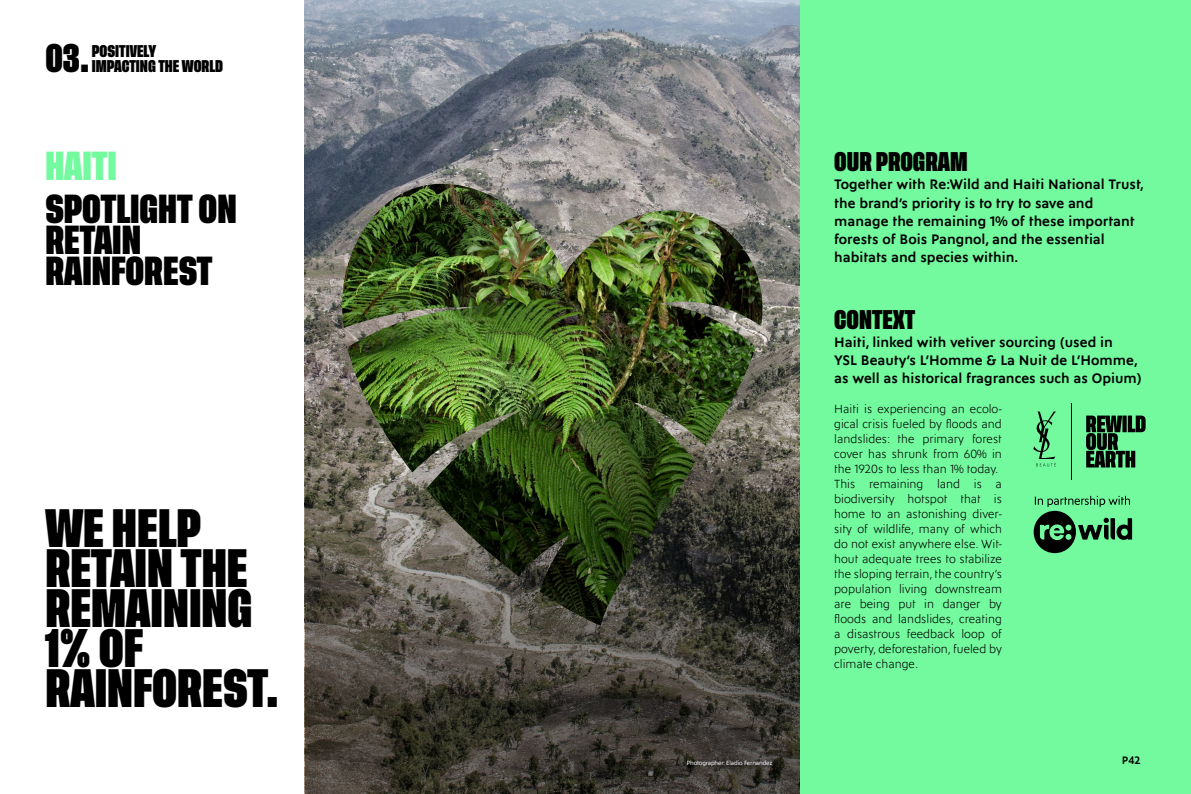
<style>
.page{position:relative;width:1191px;height:794px;background:#fff}
.page>*{position:absolute;margin:0;border:0;box-sizing:border-box;transform-origin:0 0}
.t1{font:700 40px/40px "Tusker Grotesk 6700";color:#000}
.t2{font:700 30px/31px "Tusker Grotesk 6700";color:#000}
.t3{font:700 30px "Tusker Grotesk 6700";color:#73fa9e}
.t4{font:700 29.6px "Tusker Grotesk 6700";color:#000}
.t5{font:700 20px "Tusker Grotesk 6700";color:#000}
.t6{font:600 14px/18px "Singulier";color:#000}
.t7{font:700 12.6px/15.1px "Tusker Grotesk 6700";color:#000}
.t8{font:300 12px/15px "Singulier";color:#000}
.t9{font:600 11px "Singulier";color:#000}
.t10{font:6.2px "Singulier";letter-spacing:-.025em;color:#fff}
</style>
<div class="page">
<img style="left:305px;top:0;width:495px;height:358px">
<img style="left:340px;top:182px;width:432px;height:176px">
<img style="left:305px;top:358px;width:495px;height:436px">
<div style="left:685px;top:758px;width:92px;height:13px;background:#000;opacity:.5"></div>
<div style="left:800px;top:0;width:391px;height:794px;background:#73fa9e"></div>
<svg style="left:1033px;top:496px;width:99px;height:57px"></svg>
<svg style="left:1033px;top:411px;width:23px;height:55px"></svg>
<hr style="left:1071px;top:403px;width:1px;height:77px;background:#000">
<svg style="left:1086px;top:415px;width:59px;height:52px"></svg>
<h3 class="t4" style="left:45px;top:40px;width:46px">03.</h3>
<p class="t7" style="left:92px;top:44px;width:133px">POSITIVELY<br>IMPACTING THE WORLD</p>
<h2 class="t3" style="left:45px;top:148px;width:73px">HAITI</h2>
<h2 class="t2" style="left:45px;top:195px;width:193px">SPOTLIGHT ON<br>RETAIN<br>RAINFOREST</h2>
<h1 class="t1" style="left:45px;top:511px;width:235px">WE HELP<br>RETAIN THE<br>REMAINING<br>1% OF<br>RAINFOREST.</h1>
<p class="t10" style="left:686px;top:758px;width:87px">Photographer: Eladio Fernandez</p>
<h3 class="t5" style="left:834px;top:150px;width:135px">OUR PROGRAM</h3>
<p class="t6" style="left:834px;top:175px;width:311px">Together with Re:Wild and Haiti National Trust, the brand’s priority is to try to save and manage the remaining 1% of these important forests of Bois Pangnol, and the essential habitats and species within.</p>
<h3 class="t5" style="left:834px;top:308px;width:82px">CONTEXT</h3>
<p class="t6" style="left:834px;top:333px;width:309px">Haiti, linked with vetiver sourcing (used in<br>YSL Beauty’s L’Homme &amp; La Nuit de L’Homme, as well as historical fragrances such as Opium)</p>
<p class="t8" style="left:834px;top:401px;width:169px">Haiti is experiencing an ecolo&shy;gical crisis fueled by floods and landslides: the primary forest cover has shrunk from 60% in the 1920s to less than 1% today.<br>This remaining land is a biodiversity hotspot that is home to an astonishing diver&shy;sity of wildlife, many of which do not exist anywhere else. Wit&shy;hout adequate trees to stabilize the sloping terrain, the country’s population living downstream are being put in danger by floods and landslides, creating a disastrous feedback loop of poverty, deforestation, fueled by climate change.</p>
<p class="t9" style="left:1121px;top:752px;width:20px">P42</p>
</div>
